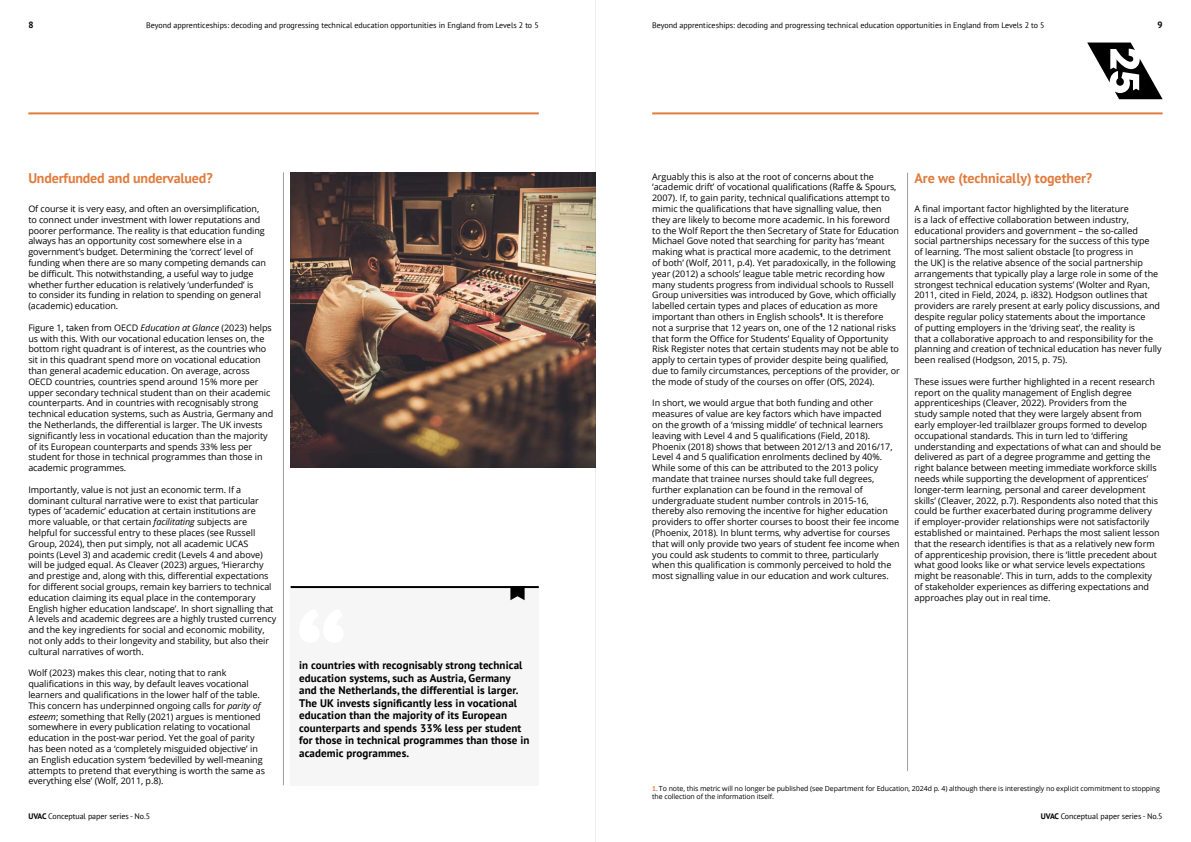
<style>
.page{position:relative;width:1191px;height:842px;background:#fff}
.page>*{position:absolute;margin:0;border:0;box-sizing:border-box;transform-origin:0 0}
.t1{font:700 14px "PT Sans";letter-spacing:-.01em;color:#e07c3e}
.t2{font:700 11px/12.5px "PT Sans";letter-spacing:.01em;color:#000}
.t3{font:9px/10.8px "Open Sans";letter-spacing:-.005em;color:#000}
.t4{font:700 9px "PT Sans";color:#000}
.t5{font:8px "PT Sans";color:#000}
.t6{font:7px/8.4px "Open Sans";letter-spacing:-.01em;color:#000}
.s1{font-style:italic}
.s2{font-family:"PT Sans";font-weight:700;color:#e07c3e}
.s3{font-weight:700}
</style>
<div class="page">
<img style="left:291px;top:172px;width:304px;height:295px">
<svg style="left:1087px;top:43px;width:75px;height:56px"></svg>
<div style="left:291px;top:586px;width:248px;height:199px;background:#f6f6f6"></div>
<hr style="left:291px;top:586px;width:248px;height:2px;background:#000">
<svg style="left:510px;top:588px;width:14px;height:12px"></svg>
<hr style="left:283px;top:172px;width:1px;height:613px;background:#9d9d9c">
<hr style="left:28px;top:112px;width:511px;height:2px;background:#e07c3e">
<hr style="left:652px;top:112px;width:510px;height:2px;background:#e07c3e">
<hr style="left:907px;top:173px;width:1px;height:598px;background:#9d9d9c">
<hr style="left:595px;top:0;width:1px;height:842px;background:#ededed">
<p class="t4" style="left:28px;top:19px;width:7px">8</p>
<p class="t5" style="left:146px;top:20px;width:394px">Beyond apprenticeships: decoding and progressing technical education opportunities in England from Levels 2 to 5</p>
<p class="t5" style="left:652px;top:20px;width:394px">Beyond apprenticeships: decoding and progressing technical education opportunities in England from Levels 2 to 5</p>
<p class="t4" style="left:1157px;top:19px;width:7px">9</p>
<h1 class="t1" style="left:28px;top:169px;width:186px">Underfunded and undervalued?</h1>
<p class="t3" style="left:28px;top:203px;width:239px">Of course it is very easy, and often an oversimplification, to connect under investment with lower reputations and poorer performance. The reality is that education funding always has an opportunity cost somewhere else in a government’s budget. Determining the ‘correct’ level of funding when there are so many competing demands can be difficult. This notwithstanding, a useful way to judge whether further education is relatively ‘underfunded’ is<br>to consider its funding in relation to spending on general (academic) education.</p>
<p class="t3" style="left:28px;top:322px;width:246px">Figure 1, taken from OECD <span class="s1">Education at Glance</span> (2023) helps us with this. With our vocational education lenses on, the bottom right quadrant is of interest, as the countries who sit in this quadrant spend more on vocational education than general academic education. On average, across OECD countries, countries spend around 15% more per upper secondary technical student than on their academic counterparts. And in countries with recognisably strong technical education systems, such as Austria, Germany and the Netherlands, the differential is larger. The UK invests significantly less in vocational education than the majority of its European counterparts and spends 33% less per student for those in technical programmes than those in academic programmes.</p>
<p class="t3" style="left:28px;top:484px;width:249px">Importantly, value is not just an economic term. If a dominant cultural narrative were to exist that particular types of ‘academic’ education at certain institutions are more valuable, or that certain <span class="s1">facilitating</span> subjects are helpful for successful entry to these places (see Russell Group, 2024), then put simply, not all academic UCAS points (Level 3) and academic credit (Levels 4 and above) will be judged equal. As Cleaver (2023) argues, ‘Hierarchy and prestige and, along with this, differential expectations for different social groups, remain key barriers to technical education claiming its equal place in the contemporary English higher education landscape’. In short signalling that A levels and academic degrees are a highly trusted currency and the key ingredients for social and economic mobility, not only adds to their longevity and stability, but also their cultural narratives of worth.</p>
<p class="t3" style="left:28px;top:667px;width:238px">Wolf (2023) makes this clear, noting that to rank qualifications in this way, by default leaves vocational learners and qualifications in the lower half of the table.<br>This concern has underpinned ongoing calls for <span class="s1">parity of esteem</span>; something that Relly (2021) argues is mentioned somewhere in every publication relating to vocational education in the post-war period. Yet the goal of parity has been noted as a ‘completely misguided objective’ in an English education system ‘bedevilled by well-meaning attempts to pretend that everything is worth the same as everything else’ (Wolf, 2011, p.8).</p>
<p class="t2" style="left:299px;top:659px;width:232px">in countries with recognisably strong technical education systems, such as Austria, Germany and the Netherlands, the differential is larger.<br>The UK invests significantly less in vocational education than the majority of its European counterparts and spends 33% less per student for those in technical programmes than those in academic programmes.</p>
<p class="t3" style="left:652px;top:171px;width:249px">Arguably this is also at the root of concerns about the ‘academic drift’ of vocational qualifications (Raffe &amp; Spours, 2007). If, to gain parity, technical qualifications attempt to mimic the qualifications that have signalling value, then they are likely to become more academic. In his foreword to the Wolf Report the then Secretary of State for Education Michael Gove noted that searching for parity has ‘meant making what is practical more academic, to the detriment of both’ (Wolf, 2011, p.4). Yet paradoxically, in the following year (2012) a schools’ league table metric recording how many students progress from individual schools to Russell Group universities was introduced by Gove, which officially labelled certain types and places of education as more important than others in English schools<sup>1</sup>. It is therefore not a surprise that 12 years on, one of the 12 national risks that form the Office for Students’ Equality of Opportunity Risk Register notes that certain students may not be able to apply to certain types of provider despite being qualified, due to family circumstances, perceptions of the provider, or the mode of study of the courses on offer (OfS, 2024).</p>
<p class="t3" style="left:652px;top:397px;width:249px">In short, we would argue that both funding and other measures of value are key factors which have impacted<br>on the growth of a ‘missing middle’ of technical learners leaving with Level 4 and 5 qualifications (Field, 2018).<br>Phoenix (2018) shows that between 2012/13 and 2016/17, Level 4 and 5 qualification enrolments declined by 40%.<br>While some of this can be attributed to the 2013 policy mandate that trainee nurses should take full degrees, further explanation can be found in the removal of undergraduate student number controls in 2015-16, thereby also removing the incentive for higher education providers to offer shorter courses to boost their fee income (Phoenix, 2018). In blunt terms, why advertise for courses that will only provide two years of student fee income when you could ask students to commit to three, particularly when this qualification is commonly perceived to hold the most signalling value in our education and work cultures.</p>
<h1 class="t1" style="left:914px;top:169px;width:179px">Are we (technically) together?</h1>
<p class="t3" style="left:914px;top:203px;width:249px">A final important factor highlighted by the literature<br>is a lack of effective collaboration between industry, educational providers and government – the so-called social partnerships necessary for the success of this type<br>of learning. ‘The most salient obstacle [to progress in<br>the UK] is the relative absence of the social partnership arrangements that typically play a large role in some of the strongest technical education systems’ (Wolter and Ryan, 2011, cited in Field, 2024, p. i832). Hodgson outlines that providers are rarely present at early policy discussions, and despite regular policy statements about the importance<br>of putting employers in the ‘driving seat’, the reality is<br>that a collaborative approach to and responsibility for the planning and creation of technical education has never fully been realised (Hodgson, 2015, p. 75).</p>
<p class="t3" style="left:914px;top:376px;width:248px">These issues were further highlighted in a recent research report on the quality management of English degree apprenticeships (Cleaver, 2022). Providers from the<br>study sample noted that they were largely absent from early employer-led trailblazer groups formed to develop occupational standards. This in turn led to ‘differing understanding and expectations of what can and should be delivered as part of a degree programme and getting the right balance between meeting immediate workforce skills needs while supporting the development of apprentices’ longer-term learning, personal and career development skills’ (Cleaver, 2022, p.7). Respondents also noted that this could be further exacerbated during programme delivery<br>if employer-provider relationships were not satisfactorily established or maintained. Perhaps the most salient lesson that the research identifies is that as a relatively new form of apprenticeship provision, there is ‘little precedent about what good looks like or what service levels expectations might be reasonable’. This in turn, adds to the complexity of stakeholder experiences as differing expectations and approaches play out in real time.</p>
<p class="t6" style="left:652px;top:784px;width:509px"><span class="s2">1.</span> To note, this metric will no longer be published (see Department for Education, 2024d p. 4) although there is interestingly no explicit commitment to stopping the collection of the information itself.</p>
<p class="t5" style="left:28px;top:811px;width:123px"><span class="s3">UVAC</span> Conceptual paper series - No.5</p>
<p class="t5" style="left:1040px;top:811px;width:123px"><span class="s3">UVAC</span> Conceptual paper series - No.5</p>
</div>
